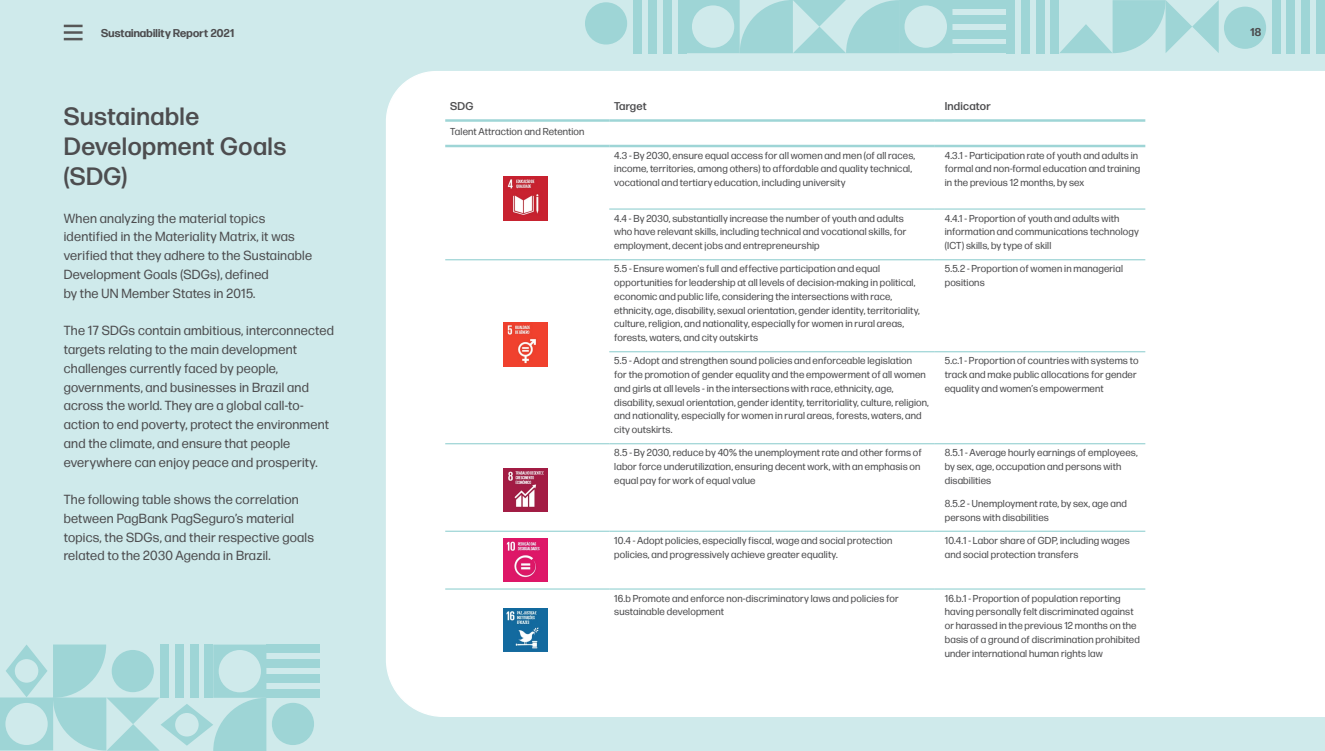
<style>
.page{position:relative;width:1325px;height:751px;background:#fff}
.page>*{position:absolute;margin:0;border:0;box-sizing:border-box;transform-origin:0 0}
.t1{font:500 25px/30px "Forma DJR Text";letter-spacing:.02em;color:#4d4d4f}
.t2{font:13.12px/18.8px "Forma DJR Text";letter-spacing:.02em;color:#4d4d4f}
.t3{font:700 11.25px "Forma DJR Display";letter-spacing:.02em;color:#4d4d4f}
.t4{font:500 11.25px "Forma DJR Text";letter-spacing:.02em;color:#4d4d4f}
.t5{font:10px/13.8px "Forma DJR Text";letter-spacing:.015em;color:#4d4d4f}
</style>
<div class="page">
<div style="left:0;top:0;width:1325px;height:750px;background:#cfeaeb"></div>
<div style="left:386px;top:71px;width:939px;height:646px;background:#fff"></div>
<div style="left:1224px;top:7px;width:42px;height:42px;background:#9ed5d6;border-radius:50%"></div>
<svg style="left:1060px;top:0;width:159px;height:53px"></svg>
<div style="left:1316px;top:0;width:9px;height:53px;background:#9ed5d6"></div>
<div style="left:1272px;top:0;width:8px;height:53px;background:#9ed5d6"></div>
<div style="left:1301px;top:0;width:9px;height:53px;background:#9ed5d6"></div>
<div style="left:1287px;top:0;width:8px;height:53px;background:#9ed5d6"></div>
<div style="left:678px;top:0;width:8px;height:53px;background:#9ed5d6"></div>
<div style="left:633px;top:0;width:9px;height:53px;background:#9ed5d6"></div>
<div style="left:663px;top:0;width:9px;height:53px;background:#9ed5d6"></div>
<div style="left:648px;top:0;width:9px;height:53px;background:#9ed5d6"></div>
<svg style="left:686px;top:0;width:266px;height:53px"></svg>
<div style="left:952px;top:45px;width:54px;height:8px;background:#9ed5d6"></div>
<div style="left:952px;top:0;width:54px;height:9px;background:#9ed5d6"></div>
<div style="left:952px;top:30px;width:54px;height:8px;background:#9ed5d6"></div>
<div style="left:952px;top:15px;width:54px;height:8px;background:#9ed5d6"></div>
<div style="left:585px;top:2px;width:42px;height:42px;background:#9ed5d6;border-radius:50%"></div>
<div style="left:266px;top:688px;width:54px;height:9px;background:#9ed5d6"></div>
<div style="left:266px;top:644px;width:54px;height:8px;background:#9ed5d6"></div>
<div style="left:266px;top:674px;width:54px;height:8px;background:#9ed5d6"></div>
<div style="left:266px;top:659px;width:54px;height:8px;background:#9ed5d6"></div>
<div style="left:1050px;top:0;width:9px;height:53px;background:#9ed5d6"></div>
<div style="left:1006px;top:0;width:8px;height:53px;background:#9ed5d6"></div>
<div style="left:1036px;top:0;width:8px;height:53px;background:#9ed5d6"></div>
<div style="left:1021px;top:0;width:8px;height:53px;background:#9ed5d6"></div>
<svg style="left:0;top:644px;width:266px;height:106px"></svg>
<div style="left:272px;top:702px;width:42px;height:42px;background:#9ed5d6;border-radius:50%"></div>
<hr style="left:445px;top:119px;width:164px;height:3px;background:#9ed5d6">
<hr style="left:609px;top:119px;width:325px;height:3px;background:#9ed5d6">
<hr style="left:934px;top:119px;width:211px;height:3px;background:#9ed5d6">
<hr style="left:445px;top:145px;width:164px;height:2px;background:#9ed5d6">
<hr style="left:609px;top:145px;width:325px;height:2px;background:#9ed5d6">
<hr style="left:934px;top:145px;width:211px;height:2px;background:#9ed5d6">
<hr style="left:609px;top:208px;width:325px;height:1px;background:#9ed5d6">
<hr style="left:934px;top:208px;width:211px;height:1px;background:#9ed5d6">
<hr style="left:445px;top:259px;width:164px;height:1px;background:#9ed5d6">
<hr style="left:609px;top:259px;width:325px;height:1px;background:#9ed5d6">
<hr style="left:934px;top:259px;width:211px;height:1px;background:#9ed5d6">
<hr style="left:609px;top:351px;width:325px;height:1px;background:#9ed5d6">
<hr style="left:934px;top:351px;width:211px;height:1px;background:#9ed5d6">
<hr style="left:445px;top:443px;width:164px;height:1px;background:#9ed5d6">
<hr style="left:609px;top:443px;width:325px;height:1px;background:#9ed5d6">
<hr style="left:934px;top:443px;width:211px;height:1px;background:#9ed5d6">
<hr style="left:445px;top:530px;width:164px;height:1px;background:#9ed5d6">
<hr style="left:609px;top:530px;width:325px;height:1px;background:#9ed5d6">
<hr style="left:934px;top:530px;width:211px;height:1px;background:#9ed5d6">
<hr style="left:445px;top:588px;width:164px;height:1px;background:#9ed5d6">
<hr style="left:609px;top:588px;width:325px;height:1px;background:#9ed5d6">
<hr style="left:934px;top:588px;width:211px;height:1px;background:#9ed5d6">
<img style="left:504px;top:322px;width:43px;height:44px">
<img style="left:504px;top:177px;width:43px;height:43px">
<img style="left:504px;top:468px;width:43px;height:43px">
<img style="left:504px;top:538px;width:43px;height:43px">
<img style="left:504px;top:607px;width:43px;height:44px">
<svg style="left:64px;top:25px;width:19px;height:2px"></svg>
<hr style="left:64px;top:31px;width:19px;height:3px;background:#575757">
<svg style="left:64px;top:38px;width:19px;height:2px"></svg>
<p class="t3" style="left:101px;top:26px;width:134px">Sustainability Report 2021</p>
<p class="t3" style="left:1250px;top:25px;width:12px">18</p>
<h1 class="t1" style="left:64px;top:101px;width:224px">Sustainable<br>Development Goals (SDG)</h1>
<h2 class="t2" style="left:64px;top:208px;width:250px">When analyzing the material topics identified in the Materiality Matrix, it was verified that they adhere to the Sustainable Development Goals (SDGs), defined<br>by the UN Member States in 2015.</h2>
<p class="t2" style="left:64px;top:321px;width:272px">The 17 SDGs contain ambitious, interconnected targets relating to the main development challenges currently faced by people, governments, and businesses in Brazil and across the world. They are a global call-to&shy;action to end poverty, protect the environment and the climate, and ensure that people everywhere can enjoy peace and prosperity.</p>
<h2 class="t2" style="left:64px;top:489px;width:252px">The following table shows the correlation between PagBank PagSeguro’s material topics, the SDGs, and their respective goals related to the 2030 Agenda in Brazil.</h2>
<p class="t4" style="left:450px;top:99px;width:25px">SDG</p>
<p class="t4" style="left:614px;top:99px;width:34px">Target</p>
<p class="t4" style="left:945px;top:99px;width:47px">Indicator</p>
<p class="t5" style="left:450px;top:124px;width:136px">Talent Attraction and Retention</p>
<p class="t5" style="left:614px;top:148px;width:302px">4.3 - By 2030, ensure equal access for all women and men (of all races, income, territories, among others) to affordable and quality technical, vocational and tertiary education, including university</p>
<p class="t5" style="left:945px;top:148px;width:197px">4.3.1 - Participation rate of youth and adults in formal and non-formal education and training in the previous 12 months, by sex</p>
<p class="t5" style="left:614px;top:211px;width:293px">4.4 - By 2030, substantially increase the number of youth and adults who have relevant skills, including technical and vocational skills, for employment, decent jobs and entrepreneurship</p>
<p class="t5" style="left:945px;top:211px;width:196px">4.4.1 - Proportion of youth and adults with information and communications technology (ICT) skills, by type of skill</p>
<p class="t5" style="left:614px;top:261px;width:307px">5.5 - Ensure women's full and effective participation and equal opportunities for leadership at all levels of decision-making in political, economic and public life, considering the intersections with race, ethnicity, age, disability, sexual orientation, gender identity, territoriality, culture, religion, and nationality, especially for women in rural areas, forests, waters, and city outskirts</p>
<p class="t5" style="left:945px;top:261px;width:180px">5.5.2 - Proportion of women in managerial positions</p>
<p class="t5" style="left:614px;top:353px;width:316px">5.5 - Adopt and strengthen sound policies and enforceable legislation<br>for the promotion of gender equality and the empowerment of all women and girls at all levels - in the intersections with race, ethnicity, age, disability, sexual orientation, gender identity, territoriality, culture, religion, and nationality, especially for women in rural areas, forests, waters, and city outskirts.</p>
<p class="t5" style="left:945px;top:353px;width:195px">5.c.1 - Proportion of countries with systems to track and make public allocations for gender equality and women’s empowerment</p>
<p class="t5" style="left:614px;top:445px;width:309px">8.5 - By 2030, reduce by 40% the unemployment rate and other forms of labor force underutilization, ensuring decent work, with an emphasis on equal pay for work of equal value</p>
<p class="t5" style="left:945px;top:445px;width:195px">8.5.1 - Average hourly earnings of employees, by sex, age, occupation and persons with disabilities</p>
<p class="t5" style="left:945px;top:496px;width:184px">8.5.2 - Unemployment rate, by sex, age and persons with disabilities</p>
<p class="t5" style="left:614px;top:533px;width:280px">10.4 - Adopt policies, especially fiscal, wage and social protection policies, and progressively achieve greater equality.</p>
<p class="t5" style="left:945px;top:533px;width:187px">10.4.1 - Labor share of GDP, including wages and social protection transfers</p>
<p class="t5" style="left:614px;top:590px;width:286px">16.b Promote and enforce non-discriminatory laws and policies for sustainable development</p>
<p class="t5" style="left:945px;top:590px;width:197px">16.b.1 - Proportion of population reporting having personally felt discriminated against or harassed in the previous 12 months on the basis of a ground of discrimination prohibited under international human rights law</p>
</div>
